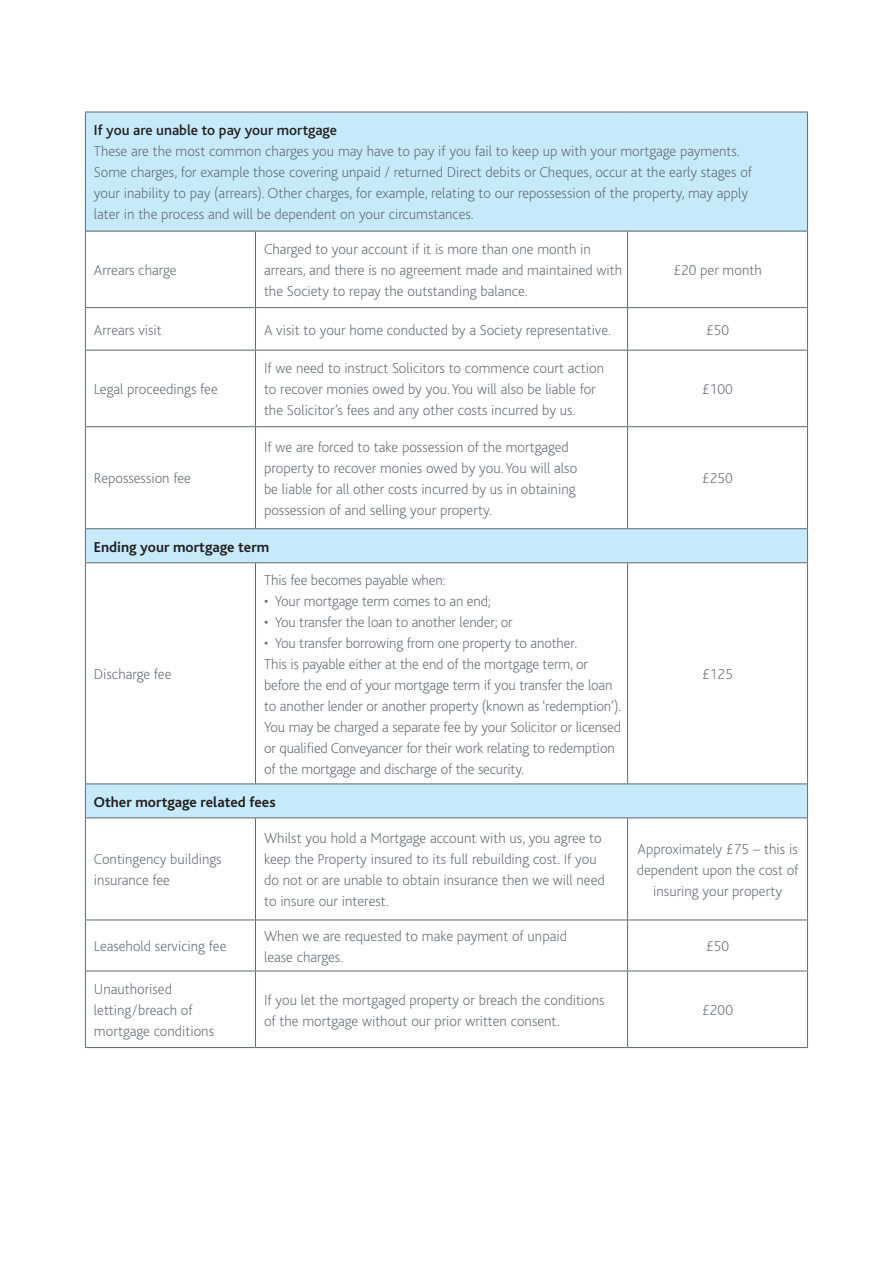
<style>
.page{position:relative;width:893px;height:1263px;background:#fff}
.page>*{position:absolute;margin:0;border:0;box-sizing:border-box;transform-origin:0 0}
.t1{font:200 15px/21px "Bliss";color:#5f6971}
.t2{font:700 15px "Bliss";color:#231f20}
.t3{font:500 15px "Bliss";color:#231f20}
</style>
<div class="page">
<div style="left:85px;top:112px;width:722px;height:119px;background:#c6eafa"></div>
<svg style="left:86px;top:529px;width:721px;height:288px"></svg>
<hr style="left:85px;top:231px;width:1px;height:76px;background:#5f6971">
<hr style="left:255px;top:231px;width:1px;height:76px;background:#5f6971">
<hr style="left:627px;top:231px;width:1px;height:76px;background:#5f6971">
<hr style="left:807px;top:231px;width:1px;height:76px;background:#5f6971">
<hr style="left:85px;top:307px;width:170px;height:1px;background:#5f6971">
<hr style="left:85px;top:308px;width:1px;height:42px;background:#5f6971">
<hr style="left:255px;top:307px;width:373px;height:1px;background:#5f6971">
<hr style="left:255px;top:308px;width:1px;height:42px;background:#5f6971">
<hr style="left:628px;top:307px;width:180px;height:1px;background:#5f6971">
<hr style="left:627px;top:308px;width:1px;height:42px;background:#5f6971">
<hr style="left:807px;top:308px;width:1px;height:42px;background:#5f6971">
<hr style="left:85px;top:350px;width:170px;height:1px;background:#5f6971">
<hr style="left:85px;top:350px;width:1px;height:76px;background:#5f6971">
<hr style="left:255px;top:350px;width:373px;height:1px;background:#5f6971">
<hr style="left:255px;top:350px;width:1px;height:76px;background:#5f6971">
<hr style="left:628px;top:350px;width:180px;height:1px;background:#5f6971">
<hr style="left:627px;top:350px;width:1px;height:76px;background:#5f6971">
<hr style="left:807px;top:350px;width:1px;height:76px;background:#5f6971">
<hr style="left:85px;top:426px;width:170px;height:1px;background:#5f6971">
<hr style="left:85px;top:427px;width:1px;height:101px;background:#5f6971">
<hr style="left:255px;top:426px;width:373px;height:1px;background:#5f6971">
<hr style="left:255px;top:427px;width:1px;height:101px;background:#5f6971">
<hr style="left:628px;top:426px;width:180px;height:1px;background:#5f6971">
<hr style="left:627px;top:427px;width:1px;height:101px;background:#5f6971">
<hr style="left:807px;top:427px;width:1px;height:101px;background:#5f6971">
<hr style="left:85px;top:528px;width:170px;height:1px;background:#5f6971">
<hr style="left:85px;top:529px;width:1px;height:33px;background:#5f6971">
<hr style="left:255px;top:528px;width:373px;height:1px;background:#5f6971">
<hr style="left:628px;top:528px;width:180px;height:1px;background:#5f6971">
<hr style="left:807px;top:529px;width:1px;height:33px;background:#5f6971">
<hr style="left:85px;top:562px;width:170px;height:1px;background:#5f6971">
<hr style="left:85px;top:563px;width:1px;height:220px;background:#5f6971">
<hr style="left:255px;top:562px;width:373px;height:1px;background:#5f6971">
<hr style="left:255px;top:563px;width:1px;height:220px;background:#5f6971">
<hr style="left:628px;top:562px;width:180px;height:1px;background:#5f6971">
<hr style="left:627px;top:563px;width:1px;height:220px;background:#5f6971">
<hr style="left:807px;top:563px;width:1px;height:220px;background:#5f6971">
<hr style="left:85px;top:783px;width:170px;height:1px;background:#5f6971">
<hr style="left:85px;top:784px;width:1px;height:33px;background:#5f6971">
<hr style="left:255px;top:783px;width:373px;height:1px;background:#5f6971">
<hr style="left:628px;top:783px;width:180px;height:1px;background:#5f6971">
<hr style="left:807px;top:784px;width:1px;height:33px;background:#5f6971">
<hr style="left:85px;top:817px;width:170px;height:1px;background:#5f6971">
<hr style="left:85px;top:818px;width:1px;height:101px;background:#5f6971">
<hr style="left:255px;top:817px;width:373px;height:1px;background:#5f6971">
<hr style="left:255px;top:818px;width:1px;height:101px;background:#5f6971">
<hr style="left:628px;top:817px;width:180px;height:1px;background:#5f6971">
<hr style="left:627px;top:818px;width:1px;height:101px;background:#5f6971">
<hr style="left:807px;top:818px;width:1px;height:101px;background:#5f6971">
<hr style="left:85px;top:919px;width:170px;height:1px;background:#5f6971">
<hr style="left:85px;top:920px;width:1px;height:51px;background:#5f6971">
<hr style="left:255px;top:919px;width:373px;height:1px;background:#5f6971">
<hr style="left:255px;top:920px;width:1px;height:51px;background:#5f6971">
<hr style="left:628px;top:919px;width:180px;height:1px;background:#5f6971">
<hr style="left:627px;top:920px;width:1px;height:51px;background:#5f6971">
<hr style="left:807px;top:920px;width:1px;height:51px;background:#5f6971">
<hr style="left:85px;top:971px;width:170px;height:1px;background:#5f6971">
<hr style="left:85px;top:971px;width:1px;height:76px;background:#5f6971">
<hr style="left:255px;top:971px;width:373px;height:1px;background:#5f6971">
<hr style="left:255px;top:971px;width:1px;height:76px;background:#5f6971">
<hr style="left:628px;top:971px;width:180px;height:1px;background:#5f6971">
<hr style="left:627px;top:971px;width:1px;height:76px;background:#5f6971">
<hr style="left:807px;top:971px;width:1px;height:76px;background:#5f6971">
<hr style="left:85px;top:1047px;width:170px;height:1px;background:#5f6971">
<hr style="left:255px;top:1047px;width:373px;height:1px;background:#5f6971">
<hr style="left:628px;top:1047px;width:180px;height:1px;background:#5f6971">
<hr style="left:85px;top:112px;width:170px;height:1px;background:#5f6971">
<hr style="left:85px;top:112px;width:1px;height:119px;background:#5f6971">
<hr style="left:255px;top:112px;width:373px;height:1px;background:#5f6971">
<hr style="left:628px;top:112px;width:180px;height:1px;background:#5f6971">
<hr style="left:807px;top:112px;width:1px;height:119px;background:#5f6971">
<hr style="left:85px;top:231px;width:170px;height:1px;background:#5f6971">
<hr style="left:255px;top:231px;width:373px;height:1px;background:#5f6971">
<hr style="left:628px;top:231px;width:180px;height:1px;background:#5f6971">
<p class="t3" style="left:94px;top:122px;width:245px">If you are unable to pay your mortgage</p>
<p class="t1" style="left:94px;top:141px;width:660px">These are the most common charges you may have to pay if you fail to keep up with your mortgage payments.<br>Some charges, for example those covering unpaid / returned Direct debits or Cheques, occur at the early stages of your inability to pay (arrears). Other charges, for example, relating to our repossession of the property, may apply later in the process and will be dependent on your circumstances.</p>
<p class="t1" style="left:94px;top:260px;width:84px">Arrears charge</p>
<p class="t1" style="left:264px;top:239px;width:360px">Charged to your account if it is more than one month in arrears, and there is no agreement made and maintained with the Society to repay the outstanding balance.</p>
<p class="t1" style="left:673px;top:260px;width:90px">£20 per month</p>
<p class="t1" style="left:94px;top:320px;width:69px">Arrears visit</p>
<p class="t1" style="left:264px;top:320px;width:349px">A visit to your home conducted by a Society representative.</p>
<p class="t1" style="left:706px;top:320px;width:25px">£50</p>
<p class="t1" style="left:94px;top:379px;width:125px">Legal proceedings fee</p>
<p class="t1" style="left:94px;top:468px;width:98px">Repossession fee</p>
<p class="t1" style="left:264px;top:358px;width:341px">If we need to instruct Solicitors to commence court action to recover monies owed by you. You will also be liable for the Solicitor’s fees and any other costs incurred by us.</p>
<p class="t1" style="left:264px;top:437px;width:315px">If we are forced to take possession of the mortgaged property to recover monies owed by you. You will also be liable for all other costs incurred by us in obtaining possession of and selling your property.</p>
<p class="t2" style="left:94px;top:539px;width:177px">Ending your mortgage term</p>
<p class="t1" style="left:94px;top:664px;width:79px">Discharge fee</p>
<p class="t1" style="left:264px;top:569px;width:183px">This fee becomes payable when:</p>
<p class="t1" style="left:264px;top:590px;width:228px">• Your mortgage term comes to an end;</p>
<p class="t1" style="left:264px;top:611px;width:250px">• You transfer the loan to another lender; or</p>
<p class="t1" style="left:264px;top:632px;width:359px">• You transfer borrowing from one property to another.<br>This is payable either at the end of the mortgage term, or before the end of your mortgage term if you transfer the loan to another lender or another property (known as ‘redemption’).<br>You may be charged a separate fee by your Solicitor or licensed or qualified Conveyancer for their work relating to redemption of the mortgage and discharge of the security.</p>
<p class="t2" style="left:94px;top:794px;width:183px">Other mortgage related fees</p>
<p class="t1" style="left:702px;top:379px;width:32px">£100</p>
<p class="t1" style="left:702px;top:468px;width:32px">£250</p>
<p class="t1" style="left:702px;top:664px;width:32px">£125</p>
<p class="t1" style="left:94px;top:849px;width:129px">Contingency buildings insurance fee</p>
<p class="t1" style="left:264px;top:828px;width:342px">Whilst you hold a Mortgage account with us, you agree to keep the Property insured to its full rebuilding cost. If you do not or are unable to obtain insurance then we will need to insure our interest.</p>
<p class="t1" style="left:637px;top:839px;width:163px;text-align:center">Approximately £75 – this is dependent upon the cost of insuring your property</p>
<p class="t1" style="left:94px;top:936px;width:134px">Leasehold servicing fee</p>
<p class="t1" style="left:264px;top:926px;width:304px">When we are requested to make payment of unpaid lease charges.</p>
<p class="t1" style="left:706px;top:936px;width:25px">£50</p>
<p class="t1" style="left:94px;top:979px;width:122px">Unauthorised letting/breach of mortgage conditions</p>
<p class="t1" style="left:264px;top:989px;width:342px">If you let the mortgaged property or breach the conditions of the mortgage without our prior written consent.</p>
<p class="t1" style="left:702px;top:1000px;width:32px">£200</p>
</div>
